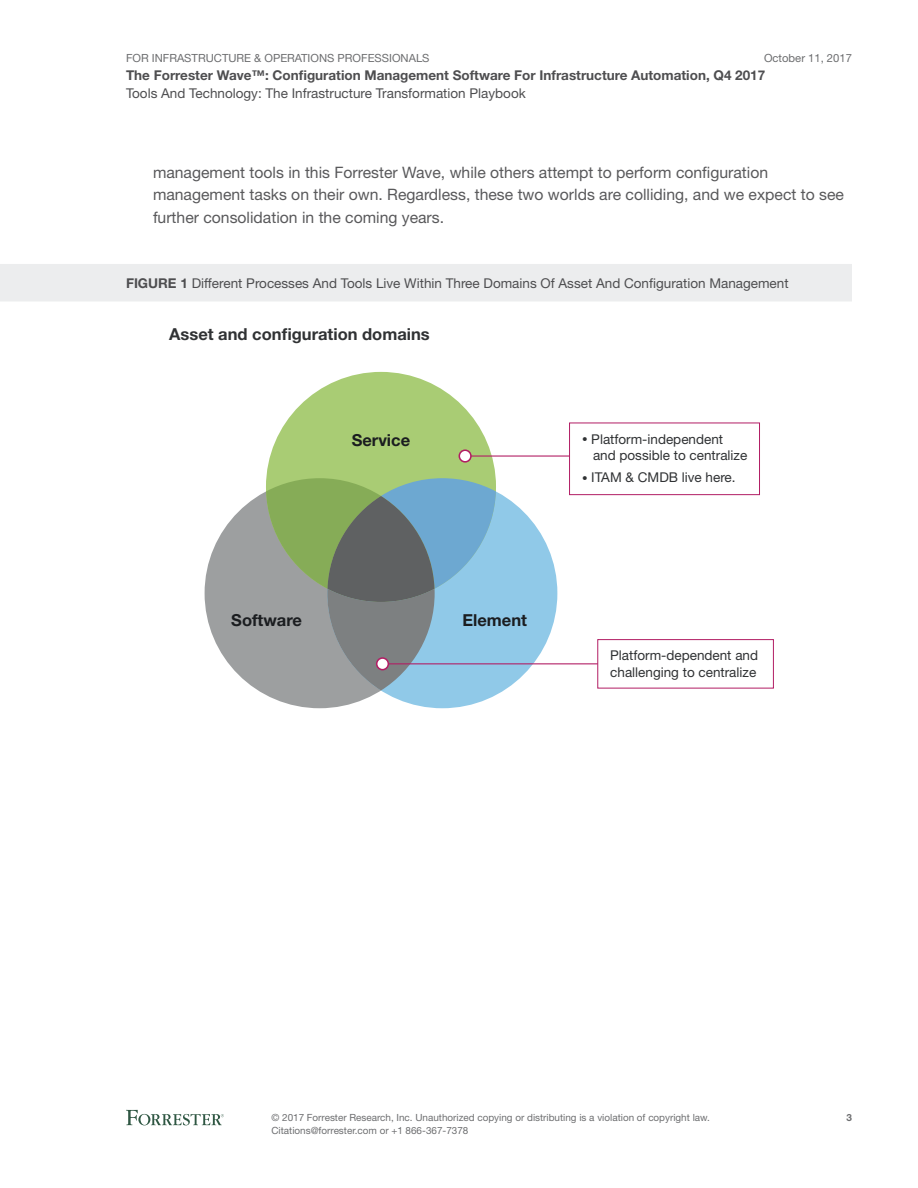
<style>
.page{position:relative;width:918px;height:1188px;background:#fff}
.page>*{position:absolute;margin:0;border:0;box-sizing:border-box;transform-origin:0 0}
.t1{font:700 16.5px "Helvetica Neue LT Std";color:#303234}
.t2{font:700 16.5px "Helvetica Neue LT Std";color:#1b1d20}
.t3{font:15.75px/22.5px "Helvetica Neue LT Std";color:#59595b}
.t4{font:13.5px "Helvetica Neue LT Std";color:#4e4e50}
.t5{font:13.5px/16.5px "Helvetica Neue LT Std";color:#303234}
.t6{font:700 13.5px "Helvetica Neue LT Std";color:#4e4e50}
.t7{font:11.25px "Helvetica Neue LT Std";color:#6d6e70}
.t8{font:9.9px/12.8px "Helvetica Neue LT Std";color:#6d6e70}
.t9{font:700 9.9px "Helvetica Neue LT Std";color:#6d6e70}
.s1{font-weight:700}
.s2{font-size:10.95px}
</style>
<div class="page">
<svg style="left:126px;top:1110px;width:98px;height:15px"></svg>
<div style="left:0;top:264px;width:852px;height:37px;background:#ecedee"></div>
<div style="left:205px;top:478px;width:230px;height:230px;background:#9d9fa0;border-radius:50%"></div>
<div style="left:327px;top:478px;width:230px;height:230px;background:#90c9e8;border-radius:50%"></div>
<div style="left:266px;top:372px;width:230px;height:230px;background:#a9cc74;border-radius:50%"></div>
<hr style="left:465px;top:455px;width:107px;height:2px;background:#b21d64">
<svg style="left:459px;top:449px;width:13px;height:14px"></svg>
<div style="left:569px;top:423px;width:191px;height:72px;background:#fff;border:1px solid #b21d64"></div>
<hr style="left:382px;top:663px;width:219px;height:1px;background:#b21d64">
<svg style="left:266px;top:478px;width:230px;height:212px"></svg>
<div style="left:597px;top:639px;width:177px;height:50px;background:#fff;border:1px solid #b21d64"></div>
<p class="t7" style="left:126px;top:51px;width:305px">For Infrastructure &amp; Operations Professionals</p>
<p class="t6" style="left:126px;top:67px;width:641px">The Forrester Wave™: Configuration Management Software For Infrastructure Automation, Q4 2017</p>
<p class="t7" style="left:764px;top:51px;width:89px">October 11, 2017</p>
<p class="t4" style="left:126px;top:85px;width:401px">Tools And Technology: The Infrastructure Transformation Playbook</p>
<p class="t3" style="left:153px;top:161px;width:693px">management tools in this Forrester Wave, while others attempt to perform configuration management tasks on their own. Regardless, these two worlds are colliding, and we expect to see further consolidation in the coming years.</p>
<p class="t4" style="left:126px;top:275px;width:664px"><span class="s1">FIGURE 1</span> Different Processes And Tools Live Within Three Domains Of Asset And Configuration Management</p>
<p class="t1" style="left:169px;top:324px;width:262px">Asset and configuration domains</p>
<p class="t2" style="left:352px;top:430px;width:60px">Service</p>
<p class="t5" style="left:593px;top:430px;width:156px;text-indent:-11px"><span class="s2">•</span> Platform-independent and possible to centralize</p>
<p class="t5" style="left:582px;top:469px;width:155px"><span class="s2">•</span> ITAM &amp; CMDB live here.</p>
<p class="t2" style="left:231px;top:610px;width:72px">Software</p>
<p class="t2" style="left:462px;top:610px;width:66px">Element</p>
<p class="t5" style="left:610px;top:647px;width:149px">Platform-dependent and challenging to centralize</p>
<p class="t8" style="left:272px;top:1111px;width:440px">© 2017 Forrester Research, Inc. Unauthorized copying or distributing is a violation of copyright law.<br>Citations@forrester.com or +1 866-367-7378</p>
<p class="t9" style="left:846px;top:1112px;width:7px">3</p>
</div>
